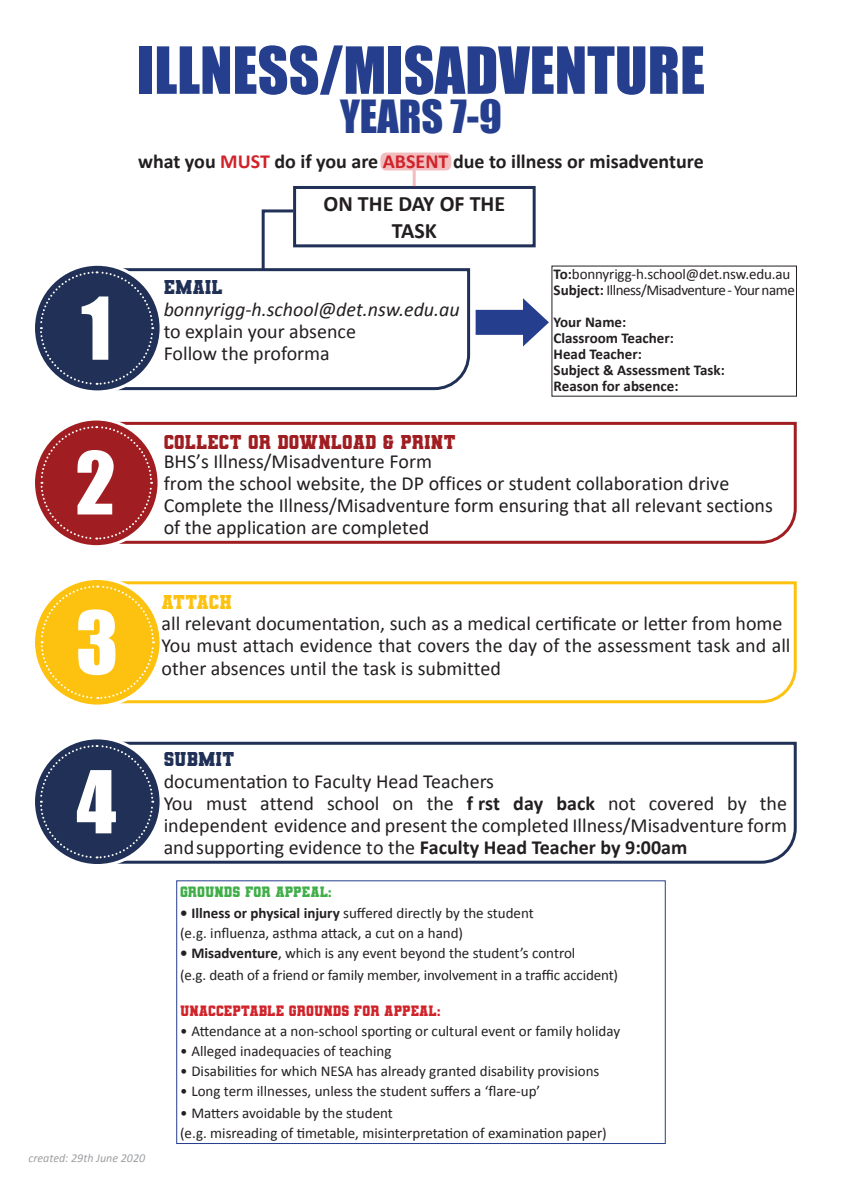
<style>
.page{position:relative;width:842px;height:1191px;background:#fff}
.page>*{position:absolute;margin:0;border:0;box-sizing:border-box;transform-origin:0 0}
.t1{font:80px "Impact";color:#fff}
.t2{font:60px "Impact";color:#253f8e}
.t3{font:42px "Impact";color:#253f8e}
.t4{font:700 22px/26.4px "Calibri";color:#231f20;text-align:center}
.t5{font:20px/22px "Calibri";color:#231f20}
.t6{font:700 20px "Calibri";color:#231f20}
.t7{font:italic 20px "Calibri";color:#231f20}
.t8{font:700 20px "Varsity Team";color:#203057}
.t9{font:15px/20px "Calibri";color:#231f20}
.t10{font:700 15px "Calibri";color:#231f20}
.t11{font:15px "Calibri";letter-spacing:-.03em;color:#231f20}
.t12{font:700 15px "Varsity Team";color:#d1232a}
.t13{font:700 15px "Varsity Team";color:#40ae49}
.t14{font:italic 12px "Calibri";color:#9d9fa2}
.s1{color:#d1232a}
.s2{font-weight:700}
.s3{font-family:"Varsity Team";font-weight:700;color:#a01e21}
.s4{font-family:"Varsity Team";font-weight:700;color:#fdc20f}
</style>
<div class="page">
<svg style="left:261px;top:209px;width:35px;height:58px"></svg>
<div style="left:380px;top:152px;width:71px;height:18px;background:#f1bdbf;border-radius:6px"></div>
<div style="left:293px;top:186px;width:243px;height:61px;border:3px solid #203057"></div>
<div style="left:176px;top:880px;width:490px;height:264px;border:1px solid #253f8e"></div>
<svg style="left:118px;top:421px;width:679px;height:123px"></svg>
<svg style="left:34px;top:419px;width:125px;height:127px"></svg>
<div style="left:32px;top:417px;width:129px;height:131px;border:3px solid #fff;border-radius:50%"></div>
<svg style="left:39px;top:425px;width:114px;height:115px;background:#ae3f42"></svg>
<svg style="left:119px;top:581px;width:678px;height:123px"></svg>
<svg style="left:34px;top:578px;width:127px;height:128px"></svg>
<div style="left:32px;top:577px;width:131px;height:130px;border:3px solid #fff;border-radius:50%"></div>
<svg style="left:40px;top:584px;width:115px;height:116px;background:#fdca32"></svg>
<svg style="left:116px;top:267px;width:355px;height:124px"></svg>
<svg style="left:34px;top:264px;width:127px;height:128px"></svg>
<div style="left:32px;top:263px;width:131px;height:130px;border:3px solid #fff;border-radius:50%"></div>
<svg style="left:39px;top:270px;width:115px;height:116px;background:#404e6f"></svg>
<svg style="left:119px;top:741px;width:678px;height:123px"></svg>
<svg style="left:34px;top:738px;width:127px;height:127px"></svg>
<div style="left:32px;top:736px;width:131px;height:131px;border:3px solid #fff;border-radius:50%"></div>
<svg style="left:39px;top:744px;width:115px;height:115px;background:#3f4d6f"></svg>
<div style="left:476px;top:310px;width:56px;height:25px;background:#253f8e"></div>
<svg style="left:523px;top:298px;width:26px;height:48px"></svg>
<hr style="left:413px;top:170px;width:3px;height:17px;background:#d1232a">
<p class="t2" style="left:137px;top:24px;width:569px">ILLNESS/MISADVENTURE</p>
<p class="t3" style="left:340px;top:84px;width:163px">YEARS 7-9</p>
<p class="t1" style="left:81px;top:266px;width:32px">1</p>
<p class="t1" style="left:75px;top:421px;width:42px">2</p>
<p class="t1" style="left:76px;top:580px;width:44px">3</p>
<p class="t6" style="left:138px;top:148px;width:567px">what you <span class="s1">MUST</span> do if you are <span class="s1">ABSENT</span> due to illness or misadventure</p>
<p class="t4" style="left:324px;top:190px;width:183px">ON THE DAY OF THE<br>TASK</p>
<p class="t8" style="left:164px;top:275px;width:61px">EMAIL</p>
<p class="t7" style="left:164px;top:297px;width:298px">bonnyrigg-h.school@det.nsw.edu.au</p>
<p class="t5" style="left:164px;top:319px;width:194px">to explain your absence</p>
<p class="t5" style="left:164px;top:341px;width:168px">Follow the proforma</p>
<p class="t9" style="left:554px;top:263px;width:238px"><span class="s2">To:</span>bonnyrigg-h.school@det.nsw.edu.au</p>
<p class="t11" style="left:554px;top:281px;width:243px"><span class="s2">Subject:</span> Illness/Misadventure - Your name</p>
<p class="t10" style="left:554px;top:313px;width:74px">Your Name:</p>
<p class="t10" style="left:554px;top:329px;width:122px">Classroom Teacher:</p>
<p class="t10" style="left:554px;top:345px;width:90px">Head Teacher:</p>
<p class="t10" style="left:554px;top:361px;width:173px">Subject &amp; Assessment Task:</p>
<p class="t10" style="left:554px;top:377px;width:126px">Reason for absence:</p>
<p class="t5" style="left:164px;top:432px;width:294px;line-height:19.2px"><span class="s3">COLLECT or DOWNLOAD &amp; PRINT<br></span>BHS’s Illness/Misadventure Form</p>
<p class="t5" style="left:164px;top:472px;width:611px">from the school website, the DP offices or student collaboration drive<br>Complete the Illness/Misadventure form ensuring that all relevant sections of the application are completed</p>
<p class="t5" style="left:162px;top:591px;width:622px;line-height:20.7px"><span class="s4">ATTACH<br></span>all relevant documentation, such as a medical certificate or letter from home</p>
<p class="t5" style="left:162px;top:633px;width:630px;line-height:22.7px">You must attach evidence that covers the day of the assessment task and all other absences until the task is submitted</p>
<p class="t1" style="left:76px;top:740px;width:41px">4</p>
<p class="t8" style="left:164px;top:748px;width:72px">SUBMIT</p>
<p class="t5" style="left:164px;top:770px;width:332px">documentation to Faculty Head Teachers</p>
<p class="t5" style="left:164px;top:792px;width:625px;text-align:justify">You must attend school on the <span class="s2">f rst day back</span> not covered by the independent evidence and present the completed Illness/Misadventure form and supporting evidence to the <span class="s2">Faculty Head Teacher by 9:00am</span></p>
<p class="t13" style="left:180px;top:883px;width:153px">GROUNDS FOR APPEAL:</p>
<p class="t9" style="left:180px;top:901px;width:355px"><span class="s2">• Illness or physical injury</span> suffered directly by the student (e.g. influenza, asthma attack, a cut on a hand)</p>
<p class="t9" style="left:180px;top:940px;width:440px;line-height:22px"><span class="s2">• Misadventure</span>, which is any event beyond the student’s control<br>(e.g. death of a friend or family member, involvement in a traffic accident)</p>
<p class="t12" style="left:180px;top:1001px;width:262px">UNACCEPTABLE GROUNDS FOR APPEAL:</p>
<p class="t9" style="left:180px;top:1019px;width:442px">• Attendance at a non-school sporting or cultural event or family holiday</p>
<p class="t9" style="left:180px;top:1039px;width:213px">• Alleged inadequacies of teaching</p>
<p class="t9" style="left:180px;top:1059px;width:421px">• Disabilities for which NESA has already granted disability provisions</p>
<p class="t9" style="left:180px;top:1079px;width:362px">• Long term illnesses, unless the student suffers a ‘flare-up’</p>
<p class="t9" style="left:180px;top:1101px;width:428px">• Matters avoidable by the student<br>(e.g. misreading of timetable, misinterpretation of examination paper)</p>
<p class="t14" style="left:28px;top:1150px;width:118px">created: 29th June 2020</p>
</div>
